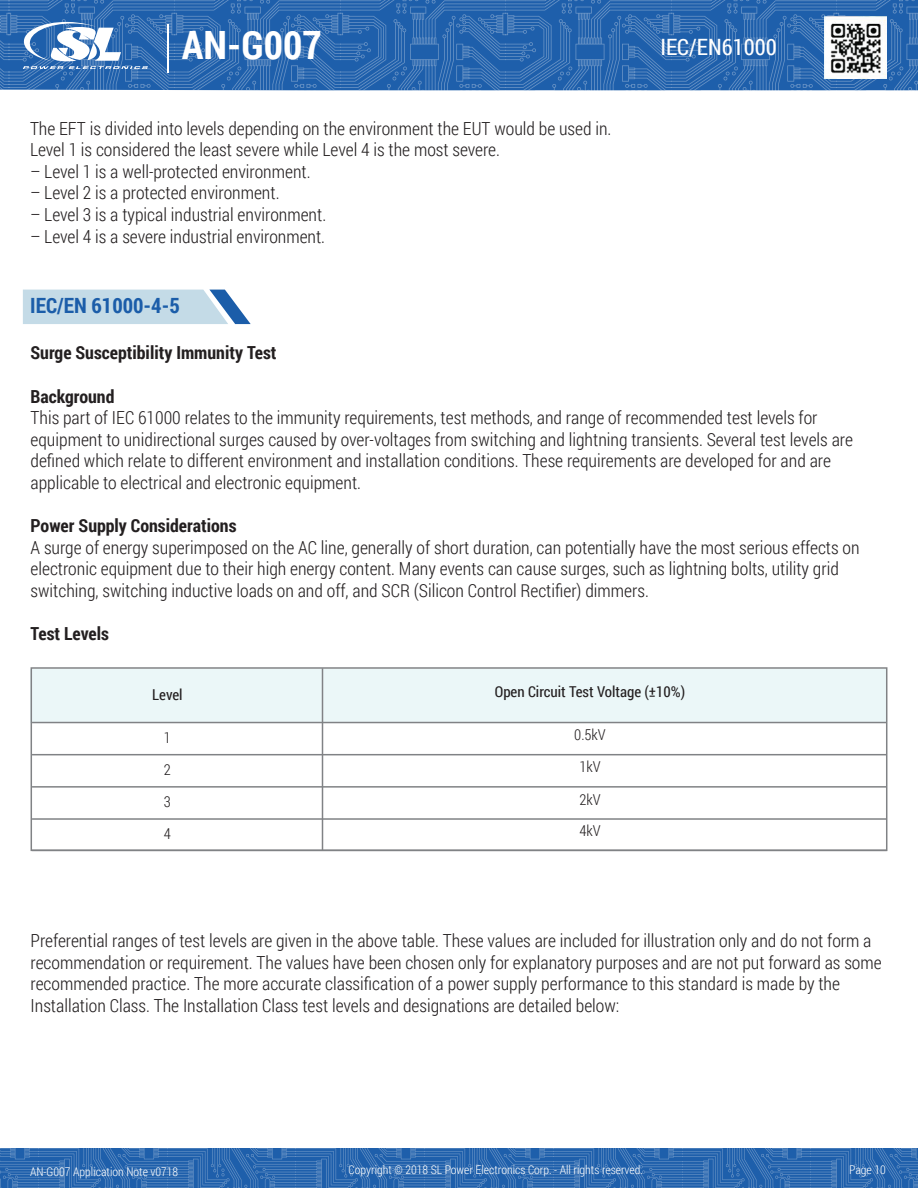
<style>
.page{position:relative;width:918px;height:1188px;background:#fff}
.page>*{position:absolute;margin:0;border:0;box-sizing:border-box;transform-origin:0 0}
.t1{font:700 39px "Roboto Condensed";color:#fff}
.t2{font:22.5px "Roboto Condensed";color:#fff}
.t3{font:700 21px "Roboto Condensed";color:#1b5da9}
.t4{font:300 18px/21.6px "Roboto Condensed";color:#231f20}
.t5{font:700 18px "Roboto Condensed";color:#231f20}
.t6{font:15px "Roboto Condensed";color:#231f20}
.t7{font:300 15px/32.1px "Roboto Condensed";color:#231f20;text-align:justify}
.t8{font:300 12px "Roboto Condensed";color:#fff}
</style>
<div class="page">
<img style="left:0;top:0;width:918px;height:91px">
<svg style="left:22px;top:22px;width:126px;height:47px"></svg>
<hr style="left:167px;top:24px;width:1px;height:49px;background:#fff">
<img style="left:824px;top:16px;width:62px;height:63px">
<img style="left:0;top:1148px;width:918px;height:40px">
<svg style="left:23px;top:290px;width:228px;height:34px;background:#bdd5e4"></svg>
<div style="left:31px;top:669px;width:856px;height:54px;background:#ebf7f8"></div>
<div style="left:31px;top:667px;width:856px;height:184px;border:2px solid #808285"></div>
<hr style="left:32px;top:754px;width:855px;height:1px;background:#808285">
<hr style="left:32px;top:786px;width:855px;height:2px;background:#808285">
<hr style="left:322px;top:668px;width:1px;height:182px;background:#808285">
<hr style="left:32px;top:722px;width:855px;height:1px;background:#808285">
<hr style="left:32px;top:818px;width:855px;height:2px;background:#808285">
<hr style="left:32px;top:850px;width:855px;height:1px;background:#808285">
<h1 class="t1" style="left:182px;top:17px;width:141px">AN-G007</h1>
<p class="t2" style="left:661px;top:31px;width:118px">IEC/EN61000</p>
<p class="t4" style="left:30px;top:117px;width:583px">The EFT is divided into levels depending on the environment the EUT would be used in.<br>Level 1 is considered the least severe while Level 4 is the most severe.</p>
<p class="t4" style="left:30px;top:160px;width:282px">– Level 1 is a well-protected environment.</p>
<p class="t4" style="left:30px;top:182px;width:251px">– Level 2 is a protected environment.</p>
<p class="t4" style="left:30px;top:203px;width:298px">– Level 3 is a typical industrial environment.</p>
<p class="t4" style="left:30px;top:225px;width:297px">– Level 4 is a severe industrial environment.</p>
<p class="t3" style="left:30px;top:291px;width:151px">IEC/EN 61000-4-5</p>
<p class="t5" style="left:31px;top:340px;width:248px">Surge Susceptibility Immunity Test</p>
<p class="t5" style="left:31px;top:384px;width:85px">Background</p>
<p class="t4" style="left:31px;top:406px;width:824px">This part of IEC 61000 relates to the immunity requirements, test methods, and range of recommended test levels for equipment to unidirectional surges caused by over-voltages from switching and lightning transients. Several test levels are defined which relate to different environment and installation conditions. These requirements are developed for and are applicable to electrical and electronic equipment.</p>
<p class="t5" style="left:31px;top:513px;width:207px">Power Supply Considerations</p>
<p class="t4" style="left:31px;top:536px;width:831px">A surge of energy superimposed on the AC line, generally of short duration, can potentially have the most serious effects on electronic equipment due to their high energy content. Many events can cause surges, such as lightning bolts, utility grid switching, switching inductive loads on and off, and SCR (Silicon Control Rectifier) dimmers.</p>
<p class="t5" style="left:31px;top:621px;width:80px">Test Levels</p>
<p class="t6" style="left:152px;top:684px;width:32px">Level</p>
<p class="t6" style="left:495px;top:681px;width:192px">Open Circuit Test Voltage (±10%)</p>
<p class="t7" style="left:164px;top:721px;width:9px">1<br>2<br>3<br>4</p>
<p class="t7" style="left:574px;top:718px;width:33px;text-align:center">0.5kV<br>1kV<br>2kV<br>4kV</p>
<p class="t4" style="left:31px;top:929px;width:853px">Preferential ranges of test levels are given in the above table. These values are included for illustration only and do not form a recommendation or requirement. The values have been chosen only for explanatory purposes and are not put forward as some recommended practice. The more accurate classification of a power supply performance to this standard is made by the Installation Class. The Installation Class test levels and designations are detailed below:</p>
<p class="t8" style="left:30px;top:1164px;width:150px">AN-G007 Application Note v0718</p>
<p class="t8" style="left:349px;top:1162px;width:296px">Copyright © 2018 SL Power Electronics Corp. - All rights reserved.</p>
<p class="t8" style="left:849px;top:1162px;width:38px">Page 10</p>
</div>
